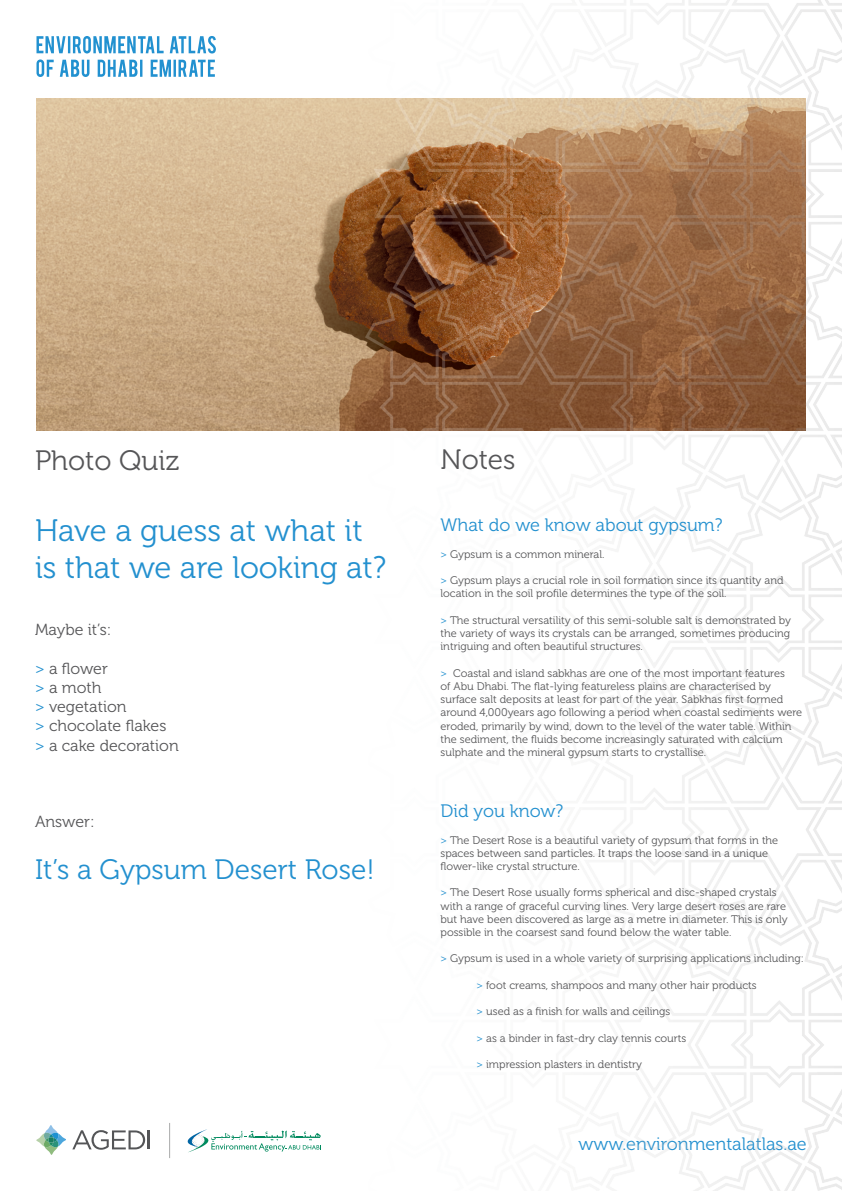
<style>
.page{position:relative;width:842px;height:1191px;background:#fff}
.page>*{position:absolute;margin:0;border:0;box-sizing:border-box;transform-origin:0 0}
.t1{font:31px/37.2px "Museo 300";color:#2390cf}
.t2{font:28px "Museo 300";color:#2390cf}
.t3{font:28px "Museo 300";color:#565658}
.t4{font:18px "Museo 300";color:#2390cf}
.t5{font:16px/19.2px "Museo 300";color:#565658}
.t6{font:11px/13.2px "Museo 300";color:#565658}
.s1{color:#2390cf}
</style>
<div class="page">
<svg style="left:37px;top:36px;width:179px;height:41px"></svg>
<svg style="left:36px;top:1125px;width:30px;height:29px"></svg>
<svg style="left:72px;top:1130px;width:77px;height:19px"></svg>
<svg style="left:187px;top:1129px;width:134px;height:23px"></svg>
<hr style="left:169px;top:1123px;width:1px;height:35px;background:#a9aaaa">
<img style="left:36px;top:99px;width:314px;height:331px">
<img style="left:350px;top:0;width:492px;height:1191px">
<h2 class="t3" style="left:35px;top:445px;width:146px">Photo Quiz</h2>
<h1 class="t1" style="left:35px;top:512px;width:353px">Have a guess at what it is that we are looking at?</h1>
<h3 class="t5" style="left:35px;top:620px;width:78px">Maybe it’s:</h3>
<h3 class="t5" style="left:35px;top:659px;width:145px"><span class="s1">&gt;</span> a flower<br><span class="s1">&gt;</span> a moth<br><span class="s1">&gt;</span> vegetation<br><span class="s1">&gt;</span> chocolate flakes <span class="s1">&gt;</span> a cake decoration</h3>
<h3 class="t5" style="left:35px;top:812px;width:61px">Answer:</h3>
<h2 class="t2" style="left:35px;top:854px;width:341px">It’s a Gypsum Desert Rose!</h2>
<h2 class="t3" style="left:441px;top:444px;width:77px">Notes</h2>
<h3 class="t4" style="left:441px;top:515px;width:283px">What do we know about gypsum?</h3>
<p class="t6" style="left:441px;top:548px;width:165px"><span class="s1">&gt;</span> Gypsum is a common mineral.</p>
<p class="t6" style="left:441px;top:574px;width:344px"><span class="s1">&gt;</span> Gypsum plays a crucial role in soil formation since its quantity and location in the soil profile determines the type of the soil.</p>
<p class="t6" style="left:441px;top:614px;width:352px;text-align:justify"><span class="s1">&gt;</span> The structural versatility of this semi-soluble salt is demonstrated by the variety of ways its crystals can be arranged, sometimes producing intriguing and often beautiful structures.</p>
<p class="t6" style="left:441px;top:666px;width:363px"><span class="s1">&gt;</span> Coastal and island sabkhas are one of the most important features<br>of Abu Dhabi. The flat-lying featureless plains are characterised by surface salt deposits at least for part of the year. Sabkhas first formed around 4,000years ago following a period when coastal sediments were eroded, primarily by wind, down to the level of the water table. Within the sediment, the fluids become increasingly saturated with calcium sulphate and the mineral gypsum starts to crystallise.</p>
<h3 class="t4" style="left:441px;top:801px;width:124px">Did you know?</h3>
<p class="t6" style="left:441px;top:833px;width:339px"><span class="s1">&gt;</span> The Desert Rose is a beautiful variety of gypsum that forms in the spaces between sand particles. It traps the loose sand in a unique flower-like crystal structure.</p>
<p class="t6" style="left:441px;top:886px;width:349px"><span class="s1">&gt;</span> The Desert Rose usually forms spherical and disc-shaped crystals with a range of graceful curving lines. Very large desert roses are rare but have been discovered as large as a metre in diameter. This is only possible in the coarsest sand found below the water table.</p>
<p class="t6" style="left:441px;top:952px;width:365px"><span class="s1">&gt;</span> Gypsum is used in a whole variety of surprising applications including:</p>
<p class="t6" style="left:477px;top:978px;width:282px"><span class="s1">&gt;</span> foot creams, shampoos and many other hair products</p>
<p class="t6" style="left:477px;top:1005px;width:195px"><span class="s1">&gt;</span> used as a finish for walls and ceilings</p>
<p class="t6" style="left:477px;top:1031px;width:211px"><span class="s1">&gt;</span> as a binder in fast-dry clay tennis courts</p>
<p class="t6" style="left:477px;top:1058px;width:167px"><span class="s1">&gt;</span> impression plasters in dentistry</p>
<h3 class="t4" style="left:578px;top:1134px;width:230px">www.environmentalatlas.ae</h3>
</div>
